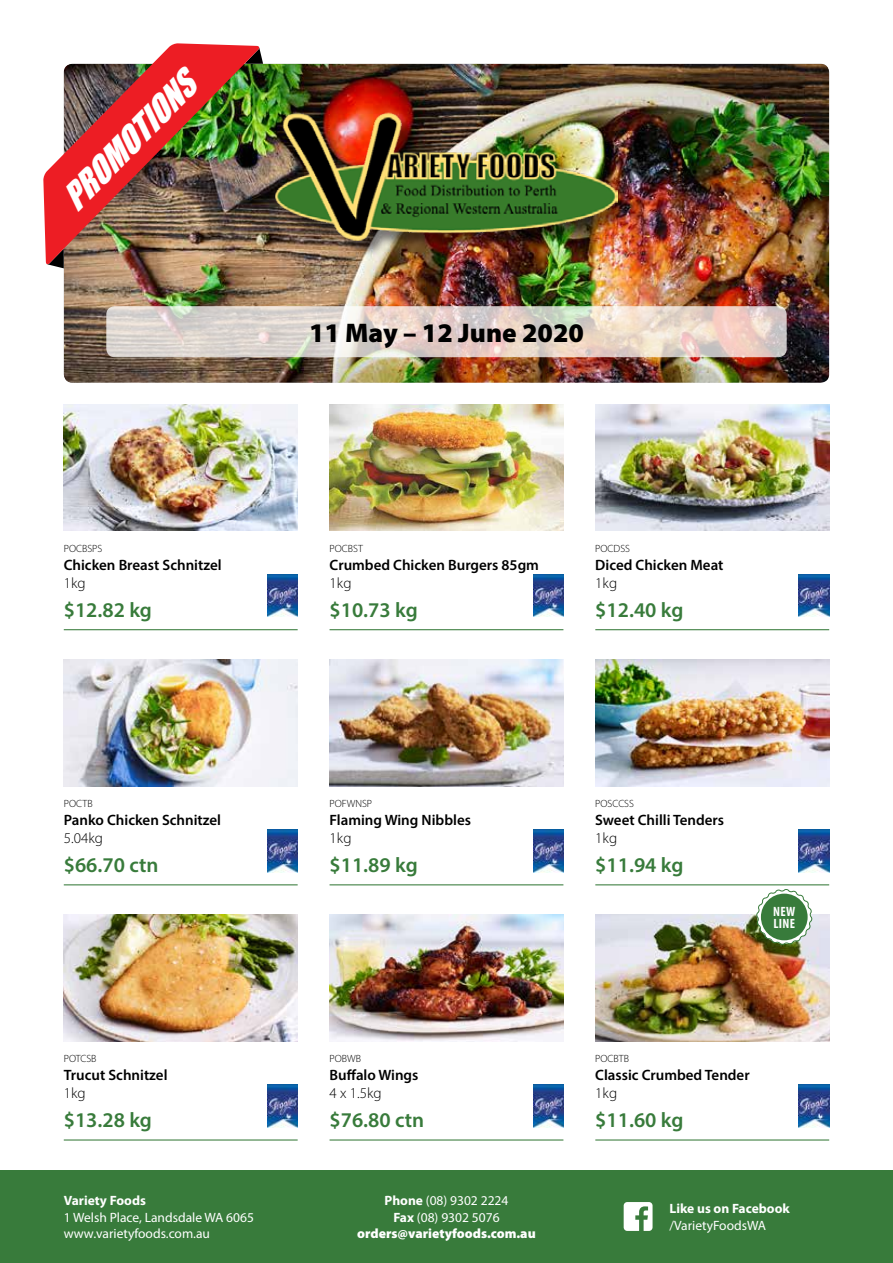
<style>
.page{position:relative;width:893px;height:1263px;background:#fff}
.page>*{position:absolute;margin:0;border:0;box-sizing:border-box;transform-origin:0 0}
.t1{font:italic 33.3px "Impact";color:#fff}
.t2{font:900 27px "Myriad Pro";color:#000}
.t3{font:600 21px "Myriad Pro";color:#387b3b}
.t4{font:600 15px "Myriad Pro";color:#000}
.t5{font:300 15px "Myriad Pro";color:#000}
.t6{font:13.5px/16.2px "Myriad Pro";color:#fff}
.t7{font:900 13.5px/16.2px "Myriad Pro";color:#fff;text-align:center}
.t8{font:700 13.5px "Myriad Pro";color:#fff}
.t9{font:700 condensed 13.5px/12px "Myriad Pro";letter-spacing:.02em;color:#fff}
.t10{font:300 10.5px "Myriad Pro";color:#000}
.s1{font-weight:700}
.s2{font-weight:400}
</style>
<div class="page">
<div style="left:0;top:1170px;width:893px;height:93px;background:#387b3b"></div>
<svg style="left:624px;top:1202px;width:29px;height:29px"></svg>
<div style="left:63px;top:62px;width:769px;height:321px;background:#000;opacity:.25"></div>
<svg style="left:106px;top:306px;width:681px;height:51px;background:#e1d4cc"></svg>
<div style="left:279px;top:116px;width:356px;height:142px;background:#000;opacity:.5"></div>
<img style="left:276px;top:113px;width:341px;height:127px">
<svg style="left:260px;top:51px;width:3px;height:13px"></svg>
<svg style="left:50px;top:265px;width:14px;height:3px"></svg>
<img style="left:43px;top:43px;width:217px;height:222px">
<hr style="left:330px;top:1139px;width:233px;height:1px;background:#387b3b">
<hr style="left:64px;top:1139px;width:234px;height:1px;background:#387b3b">
<hr style="left:330px;top:884px;width:233px;height:1px;background:#387b3b">
<hr style="left:595px;top:884px;width:234px;height:1px;background:#387b3b">
<hr style="left:64px;top:884px;width:234px;height:1px;background:#387b3b">
<hr style="left:330px;top:629px;width:233px;height:1px;background:#387b3b">
<hr style="left:595px;top:629px;width:234px;height:1px;background:#387b3b">
<hr style="left:64px;top:629px;width:234px;height:1px;background:#387b3b">
<img style="left:267px;top:574px;width:31px;height:43px">
<img style="left:533px;top:574px;width:30px;height:43px">
<img style="left:799px;top:574px;width:30px;height:43px">
<img style="left:267px;top:829px;width:31px;height:43px">
<img style="left:533px;top:829px;width:30px;height:43px">
<img style="left:799px;top:829px;width:30px;height:43px">
<img style="left:267px;top:1085px;width:31px;height:42px">
<img style="left:533px;top:1085px;width:30px;height:42px">
<img style="left:64px;top:404px;width:234px;height:127px">
<img style="left:330px;top:404px;width:233px;height:127px">
<img style="left:595px;top:404px;width:234px;height:127px">
<img style="left:595px;top:659px;width:234px;height:127px">
<img style="left:330px;top:659px;width:233px;height:127px">
<img style="left:64px;top:659px;width:234px;height:127px">
<img style="left:330px;top:914px;width:233px;height:127px">
<hr style="left:595px;top:1139px;width:234px;height:1px;background:#387b3b">
<img style="left:799px;top:1085px;width:30px;height:42px">
<img style="left:595px;top:914px;width:234px;height:127px">
<img style="left:64px;top:914px;width:234px;height:127px">
<svg style="left:756px;top:889px;width:56px;height:56px"></svg>
<div style="left:761px;top:894px;width:47px;height:46px;background:#387b3b;border-radius:50%"></div>
<h1 class="t1" style="left:50px;top:186px;width:175px;rotate:-46deg">PROMOTIONS</h1>
<h2 class="t2" style="left:309px;top:315px;width:276px">11 May – 12 June 2020</h2>
<p class="t10" style="left:64px;top:542px;width:40px">POCBSPS</p>
<p class="t4" style="left:64px;top:555px;width:159px">Chicken Breast Schnitzel</p>
<p class="t5" style="left:64px;top:573px;width:23px">1kg</p>
<h3 class="t3" style="left:64px;top:596px;width:90px">$12.82 kg</h3>
<p class="t10" style="left:64px;top:797px;width:30px">POCTB</p>
<p class="t4" style="left:64px;top:810px;width:159px">Panko Chicken Schnitzel</p>
<p class="t5" style="left:64px;top:829px;width:41px">5.04kg</p>
<h3 class="t3" style="left:64px;top:852px;width:96px">$66.70 ctn</h3>
<p class="t10" style="left:64px;top:1052px;width:34px">POTCSB</p>
<p class="t4" style="left:64px;top:1065px;width:105px">Trucut Schnitzel</p>
<p class="t5" style="left:64px;top:1084px;width:23px">1kg</p>
<h3 class="t3" style="left:64px;top:1107px;width:90px">$13.28 kg</h3>
<p class="t8" style="left:64px;top:1192px;width:84px">Variety Foods</p>
<p class="t6" style="left:64px;top:1209px;width:192px">1 Welsh Place, Landsdale WA 6065 www.varietyfoods.com.au</p>
<p class="t10" style="left:330px;top:542px;width:35px">POCBST</p>
<p class="t4" style="left:330px;top:555px;width:211px">Crumbed Chicken Burgers 85gm</p>
<p class="t5" style="left:330px;top:573px;width:23px">1kg</p>
<h3 class="t3" style="left:330px;top:596px;width:90px">$10.73 kg</h3>
<p class="t10" style="left:595px;top:542px;width:36px">POCDSS</p>
<p class="t4" style="left:595px;top:555px;width:130px">Diced Chicken Meat</p>
<p class="t5" style="left:595px;top:573px;width:23px">1kg</p>
<h3 class="t3" style="left:595px;top:596px;width:90px">$12.40 kg</h3>
<p class="t10" style="left:330px;top:797px;width:44px">POFWNSP</p>
<p class="t4" style="left:330px;top:810px;width:143px">Flaming Wing Nibbles</p>
<p class="t5" style="left:330px;top:829px;width:23px">1kg</p>
<h3 class="t3" style="left:330px;top:852px;width:90px">$11.89 kg</h3>
<p class="t10" style="left:330px;top:1052px;width:33px">POBWB</p>
<p class="t4" style="left:330px;top:1065px;width:90px">Buffalo Wings</p>
<p class="t5" style="left:330px;top:1084px;width:54px">4 x 1.5kg</p>
<h3 class="t3" style="left:330px;top:1107px;width:96px">$76.80 ctn</h3>
<p class="t10" style="left:595px;top:797px;width:40px">POSCCSS</p>
<p class="t4" style="left:595px;top:810px;width:130px">Sweet Chilli Tenders</p>
<p class="t5" style="left:595px;top:829px;width:23px">1kg</p>
<h3 class="t3" style="left:595px;top:852px;width:90px">$11.94 kg</h3>
<p class="t9" style="left:773px;top:905px;width:24px">NEW<br>LINE</p>
<p class="t10" style="left:595px;top:1052px;width:35px">POCBTB</p>
<p class="t4" style="left:595px;top:1065px;width:156px">Classic Crumbed Tender</p>
<p class="t5" style="left:595px;top:1084px;width:23px">1kg</p>
<h3 class="t3" style="left:595px;top:1107px;width:90px">$11.60 kg</h3>
<p class="t7" style="left:357px;top:1192px;width:180px"><span class="s1">Phone</span> <span class="s2">(08) 9302 2224<br></span><span class="s1">Fax</span> <span class="s2">(08) 9302 5076 </span>orders@varietyfoods.com.au</p>
<p class="t8" style="left:670px;top:1200px;width:122px">Like us on Facebook</p>
<p class="t6" style="left:670px;top:1217px;width:98px">/VarietyFoodsWA</p>
</div>
